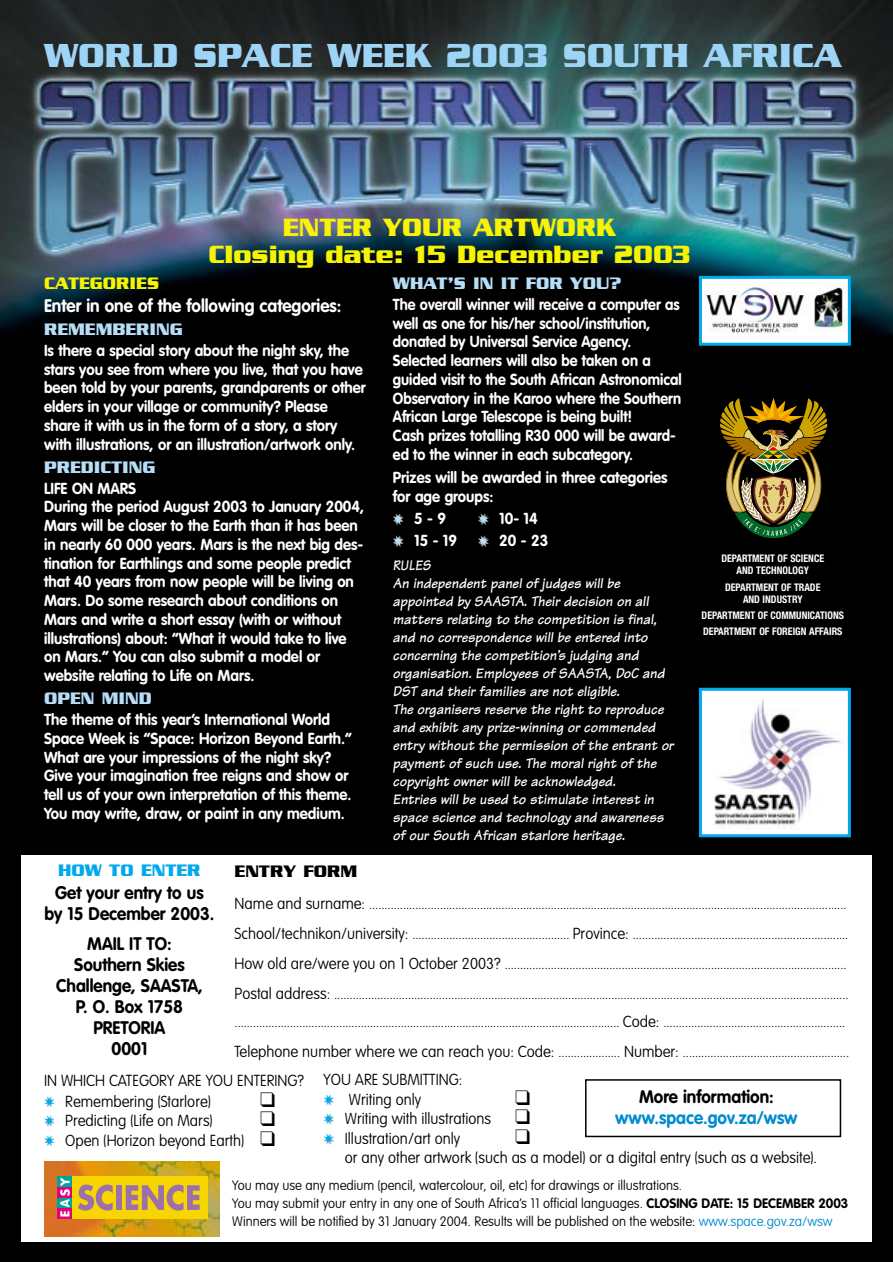
<style>
.page{position:relative;width:893px;height:1262px;background:#fff}
.page>*{position:absolute;margin:0;border:0;box-sizing:border-box;transform-origin:0 0}
.t1{font:700 36px "Serpentine";color:#9ed5f6;scale:.95 1}
.t2{font:700 27px/27px "Serpentine";color:#f8f400;text-align:center;scale:.95 1}
.t3{font:700 18px/21px "VAG Rounded";color:#000;text-align:center;scale:.95 1}
.t4{font:700 18px "Serpentine";color:#b6def7;scale:.95 1}
.t5{font:700 18px "VAG Rounded";color:#fff;scale:.95 1}
.t6{font:700 18px "VAG Rounded";color:#008acf;scale:.95 1}
.t7{font:700 18px "Serpentine";color:#f8f400;scale:.95 1}
.t8{font:700 18px "Serpentine";color:#00a9ec;scale:.95 1}
.t9{font:700 18px "Serpentine";color:#000;scale:.95 1}
.t10{font:700 15.75px/18.8px "VAG Rounded";color:#fff;scale:.95 1}
.t11{font:700 15.75px/18.8px "VAG Rounded";color:#fff;scale:.92 1}
.t12{font:100 15.75px/19.5px "VAG Rounded";color:#000;scale:.95 1}
.t13{font:italic 700 15px/18px "Tekton";color:#fff;scale:.9 1}
.t14{font:100 13.5px/28.5px "VAG Rounded";color:#000;scale:.95 1}
.t15{font:100 13.5px/18px "VAG Rounded";color:#000}
.t16{font:700 condensed 10.5px/12px "Helvetica Neue";color:#fff;text-align:center;scale:.95 1}
.s1{color:#ccc}
.s2{font-size:15.75px}
.s3{font-weight:700}
.s4{color:#008acf}
</style>
<div class="page">
<img style="left:0;top:0;width:892px;height:1261px">
<div style="left:22px;top:855px;width:849px;height:387px;background:#fff"></div>
<img style="left:44px;top:1161px;width:175px;height:75px">
<div style="left:57px;top:1176px;width:151px;height:43px;background:#f6d500"></div>
<div style="left:57px;top:1176px;width:15px;height:11px;background:#00a39c"></div>
<div style="left:57px;top:1197px;width:15px;height:11px;background:#00a39c"></div>
<div style="left:57px;top:1187px;width:15px;height:10px;background:#e3007a"></div>
<svg style="left:57px;top:1208px;width:15px;height:11px"></svg>
<svg style="left:60px;top:1177px;width:10px;height:39px"></svg>
<div style="left:116px;top:1185px;width:6px;height:24px;background:#9c71aa"></div>
<svg style="left:126px;top:1184px;width:74px;height:26px"></svg>
<svg style="left:78px;top:1184px;width:35px;height:26px"></svg>
<svg style="left:719px;top:398px;width:108px;height:140px;background:#605423"></svg>
<div style="left:700px;top:689px;width:149px;height:146px;background:#fff"></div>
<img style="left:714px;top:699px;width:128px;height:129px">
<div style="left:699px;top:687px;width:151px;height:150px;border:3px solid #00a9ec"></div>
<div style="left:700px;top:277px;width:149px;height:67px;background:#fff"></div>
<img style="left:704px;top:283px;width:142px;height:50px">
<div style="left:699px;top:276px;width:151px;height:70px;border:3px solid #00a9ec"></div>
<div style="left:585px;top:1079px;width:256px;height:58px;border:2px solid #000"></div>
<h1 class="t1" style="left:44px;top:44px;width:841px">WORLD SPACE WEEK 2003 SOUTH AFRICA</h1>
<h2 class="t2" style="left:208px;top:216px;width:509px">ENTER YOUR ARTWORK<br>Closing date: 15 December 2003</h2>
<h3 class="t7" style="left:44px;top:277px;width:123px">CATEGORIES</h3>
<h3 class="t5" style="left:44px;top:298px;width:314px">Enter in one of the following categories:</h3>
<h3 class="t4" style="left:44px;top:323px;width:147px">REMEMBERING</h3>
<p class="t10" style="left:44px;top:342px;width:340px">Is there a special story about the night sky, the stars you see from where you live, that you have been told by your parents, grandparents or other elders in your village or community? Please share it with us in the form of a story, a story with illustrations, or an illustration/artwork only.</p>
<h3 class="t4" style="left:44px;top:461px;width:119px">PREDICTING</h3>
<p class="t10" style="left:44px;top:480px;width:338px">LIFE ON MARS<br>During the period August 2003 to January 2004, Mars will be closer to the Earth than it has been in nearly 60 000 years. Mars is the next big des&shy;tination for Earthlings and some people predict that 40 years from now people will be living on Mars. Do some research about conditions on Mars and write a short essay (with or without illustrations) about: “What it would take to live on Mars.” You can also submit a model or website relating to Life on Mars.</p>
<h3 class="t4" style="left:44px;top:692px;width:115px">OPEN MIND</h3>
<p class="t10" style="left:44px;top:711px;width:325px">The theme of this year’s International World Space Week is “Space: Horizon Beyond Earth.” What are your impressions of the night sky?<br>Give your imagination free reigns and show or tell us of your own interpretation of this theme.<br>You may write, draw, or paint in any medium.</p>
<h3 class="t4" style="left:393px;top:277px;width:242px">WHAT’S IN IT FOR YOU?</h3>
<p class="t11" style="left:393px;top:296px;width:315px">The overall winner will receive a computer as well as one for his/her school/institution, donated by Universal Service Agency.<br>Selected learners will also be taken on a guided visit to the South African Astronomical Observatory in the Karoo where the Southern African Large Telescope is being built!<br>Cash prizes totalling R30 000 will be award&shy;ed to the winner in each subcategory.</p>
<p class="t10" style="left:393px;top:469px;width:290px">Prizes will be awarded in three categories for age groups:</p>
<p class="t10" style="left:393px;top:510px;width:57px"><span class="s1">✷</span> 5 - 9</p>
<p class="t10" style="left:478px;top:510px;width:64px"><span class="s1">✷</span> 10- 14</p>
<p class="t10" style="left:393px;top:532px;width:68px"><span class="s1">✷</span> 15 - 19</p>
<p class="t10" style="left:478px;top:532px;width:75px"><span class="s1">✷</span> 20 - 23</p>
<p class="t13" style="left:393px;top:558px;width:313px">RULES<br>An independent panel of judges will be appointed by SAASTA. Their decision on all matters relating to the competition is final, and no correspondence will be entered into concerning the competition’s judging and organisation. Employees of SAASTA, DoC and DST and their families are not eligible.<br>The organisers reserve the right to reproduce and exhibit any prize-winning or commended entry without the permission of the entrant or payment of such use. The moral right of the copyright owner will be acknowledged.<br>Entries will be used to stimulate interest in space science and technology and awareness of our South African starlore heritage.</p>
<p class="t16" style="left:721px;top:553px;width:110px">DEPARTMENT OF SCIENCE<br>AND TECHNOLOGY</p>
<p class="t16" style="left:725px;top:582px;width:102px">DEPARTMENT OF TRADE<br>AND INDUSTRY</p>
<p class="t16" style="left:701px;top:608px;width:151px;line-height:16.2px;text-align:left">DEPARTMENT OF COMMUNICATIONS<br>DEPARTMENT OF FOREIGN AFFAIRS</p>
<h3 class="t8" style="left:58px;top:864px;width:151px">HOW TO ENTER</h3>
<h3 class="t3" style="left:44px;top:883px;width:181px">Get your entry to us by 15 December 2003.</h3>
<h3 class="t3" style="left:56px;top:934px;width:156px">MAIL IT TO:<br>Southern Skies<br>Challenge, SAASTA,<br>P. O. Box 1758<br>PRETORIA<br>0001</h3>
<h3 class="t9" style="left:234px;top:865px;width:131px">ENTRY FORM</h3>
<p class="t14" style="left:234px;top:890px;width:645px"><span class="s2">Name and surname:</span> ...........................................................................................................................................................</p>
<p class="t14" style="left:234px;top:920px;width:647px"><span class="s2">School/technikon/university:</span> ................................................... <span class="s2">Province:</span> ......................................................................</p>
<p class="t14" style="left:234px;top:950px;width:645px"><span class="s2">How old are/were you on 1 October 2003?</span> ...............................................................................................................</p>
<p class="t14" style="left:234px;top:980px;width:647px"><span class="s2">Postal address:</span> ....................................................................................................................................................................... ............................................................................................................................. <span class="s2">Code:</span> ...........................................................</p>
<p class="t14" style="left:234px;top:1039px;width:648px"><span class="s2">Telephone number where we can reach you: Code:</span> .................... <span class="s2">Number:</span> ......................................................</p>
<p class="t12" style="left:44px;top:1070px;width:275px;line-height:21px">IN WHICH CATEGORY ARE YOU ENTERING? <span class="s1">✷</span> Remembering (Starlore)</p>
<p class="t12" style="left:45px;top:1112px;width:178px"><span class="s1">✷</span> Predicting (Life on Mars)</p>
<p class="t12" style="left:45px;top:1131px;width:244px"><span class="s1">✷</span> Open (Horizon beyond Earth) ❑</p>
<p class="t12" style="left:323px;top:1071px;width:147px">YOU ARE SUBMITTING: <span class="s1">✷</span> Writing only</p>
<p class="t12" style="left:324px;top:1110px;width:218px"><span class="s1">✷</span> Writing with illustrations ❑ <span class="s1">✷</span> Illustration/art only</p>
<p class="t12" style="left:345px;top:1149px;width:498px">or any other artwork (such as a model) or a digital entry (such as a website).</p>
<p class="t15" style="left:232px;top:1177px;width:617px">You may use any medium (pencil, watercolour, oil, etc) for drawings or illustrations.<br>You may submit your entry in any one of South Africa’s 11 official languages. <span class="s3">CLOSING DATE: 15 DECEMBER 2003<br></span>Winners will be notified by 31 January 2004. Results will be published on the website: <span class="s4">www.space.gov.za/wsw</span></p>
<h3 class="t3" style="left:639px;top:1087px;width:143px">More information:</h3>
<h3 class="t6" style="left:615px;top:1110px;width:193px">www.space.gov.za/wsw</h3>
</div>
